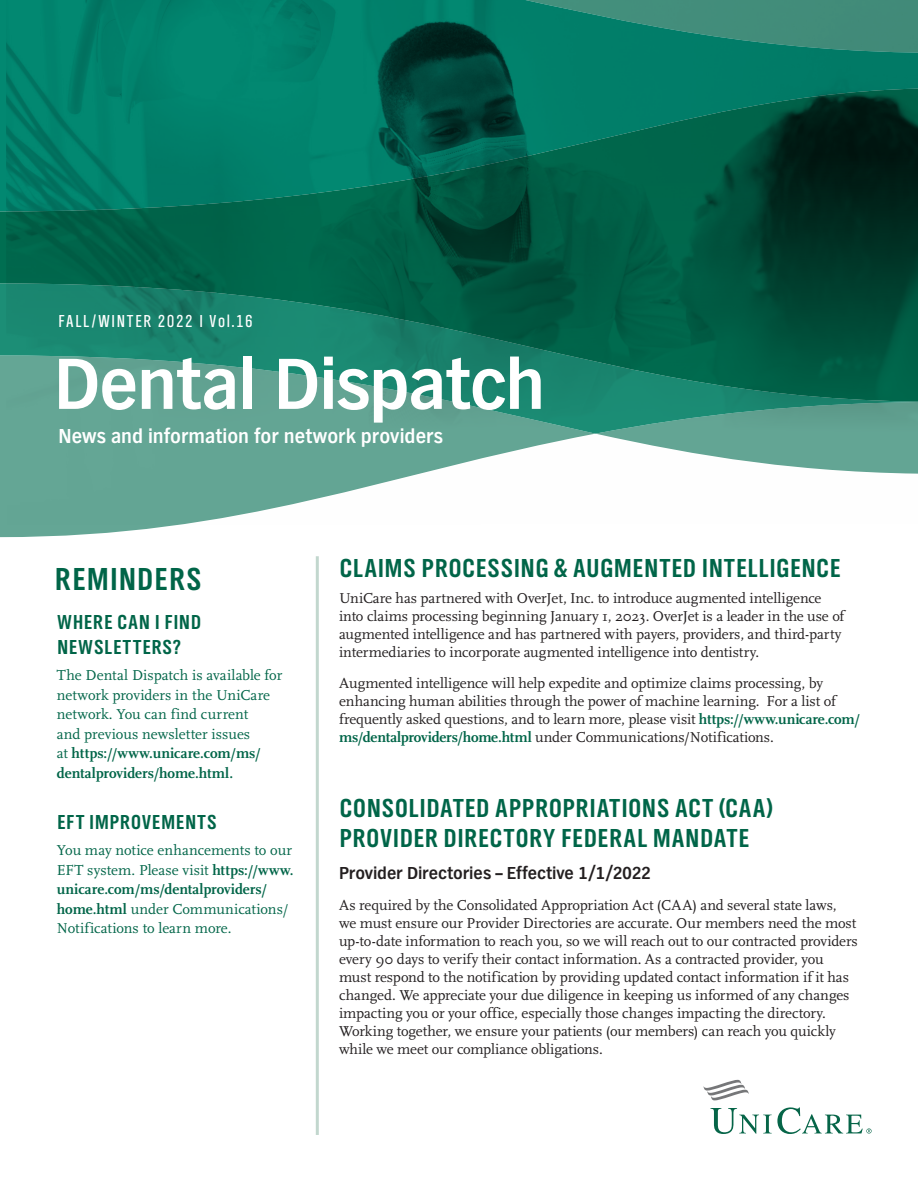
<style>
.page{position:relative;width:918px;height:1188px;background:#fff}
.page>*{position:absolute;margin:0;border:0;box-sizing:border-box;transform-origin:0 0}
.t1{font:700 75px "TV Nord EF";letter-spacing:-.02em;color:#fff}
.t2{font:33px "TV Nord EF Bold Con";letter-spacing:.055em;color:#006548}
.t3{font:27px/30px "TV Nord EF Bold Con";letter-spacing:.045em;color:#006548}
.t4{font:21px/25.5px "TV Nord EF Bold Con";letter-spacing:.06em;color:#006548}
.t5{font:700 21px "TV Nord EF";color:#fff;scale:.96 1}
.t6{font:700 18px "TV Nord EF";letter-spacing:-.01em;color:#231f20}
.t7{font:18px "TV Nord EF Regular Con";letter-spacing:.09em;color:#fff;scale:.96 1}
.t8{font:15px/18px "Scala";letter-spacing:-.005em;color:#231f20}
.t9{font:15px/19.5px "Scala";color:#006548}
.s1{font-weight:700}
.s2{font-weight:700;color:#006548}
</style>
<div class="page">
<svg style="left:703px;top:1080px;width:46px;height:20px"></svg>
<svg style="left:710px;top:1107px;width:162px;height:27px"></svg>
<svg style="left:0;top:434px;width:593px;height:103px;fill:#64a695"></svg>
<svg style="left:597px;top:434px;width:321px;height:40px"></svg>
<svg style="left:0;top:402px;width:918px;height:32px;background:#549e8c"></svg>
<svg style="left:0;top:0;width:918px;height:88px;background:#0b7c68"></svg>
<svg style="left:0;top:88px;width:918px;height:314px;background:#096853"></svg>
<hr style="left:316px;top:556px;width:3px;height:579px;background:#c2d7ce">
<p class="t7" style="left:58px;top:312px;width:204px">FALL/WINTER 2022 I Vol.16</p>
<h1 class="t1" style="left:54px;top:342px;width:493px">Dental Dispatch</h1>
<p class="t5" style="left:58px;top:424px;width:402px">News and information for network providers</p>
<h2 class="t2" style="left:55px;top:560px;width:148px">REMINDERS</h2>
<h3 class="t4" style="left:57px;top:609px;width:145px">WHERE CAN I FIND<br>NEWSLETTERS?</h3>
<p class="t9" style="left:57px;top:666px;width:227px">The Dental Dispatch is available for network providers in the UniCare network. You can find current<br>and previous newsletter issues<br>at <span class="s1">https://www.unicare.com/ms/ dentalproviders/home.html.</span></p>
<h3 class="t4" style="left:57px;top:809px;width:161px">EFT IMPROVEMENTS</h3>
<p class="t9" style="left:57px;top:841px;width:238px">You may notice enhancements to our EFT system. Please visit <span class="s1">https://www. unicare.com/ms/dentalproviders/ home.html</span> under Communications/ Notifications to learn more.</p>
<h2 class="t3" style="left:340px;top:553px;width:502px">CLAIMS PROCESSING &amp; AUGMENTED INTELLIGENCE</h2>
<p class="t8" style="left:339px;top:589px;width:507px">UniCare has partnered with OverJet, Inc. to introduce augmented intelligence into claims processing beginning January 1, 2023. OverJet is a leader in the use of augmented intelligence and has partnered with payers, providers, and third-party intermediaries to incorporate augmented intelligence into dentistry.</p>
<p class="t8" style="left:339px;top:674px;width:523px">Augmented intelligence will help expedite and optimize claims processing, by enhancing human abilities through the power of machine learning. For a list of frequently asked questions, and to learn more, please visit <span class="s2">https://www.unicare.com/ ms/dentalproviders/home.html</span> under Communications/Notifications.</p>
<h2 class="t3" style="left:340px;top:794px;width:435px">CONSOLIDATED APPROPRIATIONS ACT (CAA)<br>PROVIDER DIRECTORY FEDERAL MANDATE</h2>
<p class="t6" style="left:339px;top:862px;width:314px">Provider Directories – Effective 1/1/2022</p>
<p class="t8" style="left:339px;top:896px;width:520px">As required by the Consolidated Appropriation Act (CAA) and several state laws,<br>we must ensure our Provider Directories are accurate. Our members need the most up-to-date information to reach you, so we will reach out to our contracted providers every 90 days to verify their contact information. As a contracted provider, you must respond to the notification by providing updated contact information if it has changed. We appreciate your due diligence in keeping us informed of any changes impacting you or your office, especially those changes impacting the directory.<br>Working together, we ensure your patients (our members) can reach you quickly while we meet our compliance obligations.</p>
</div>
